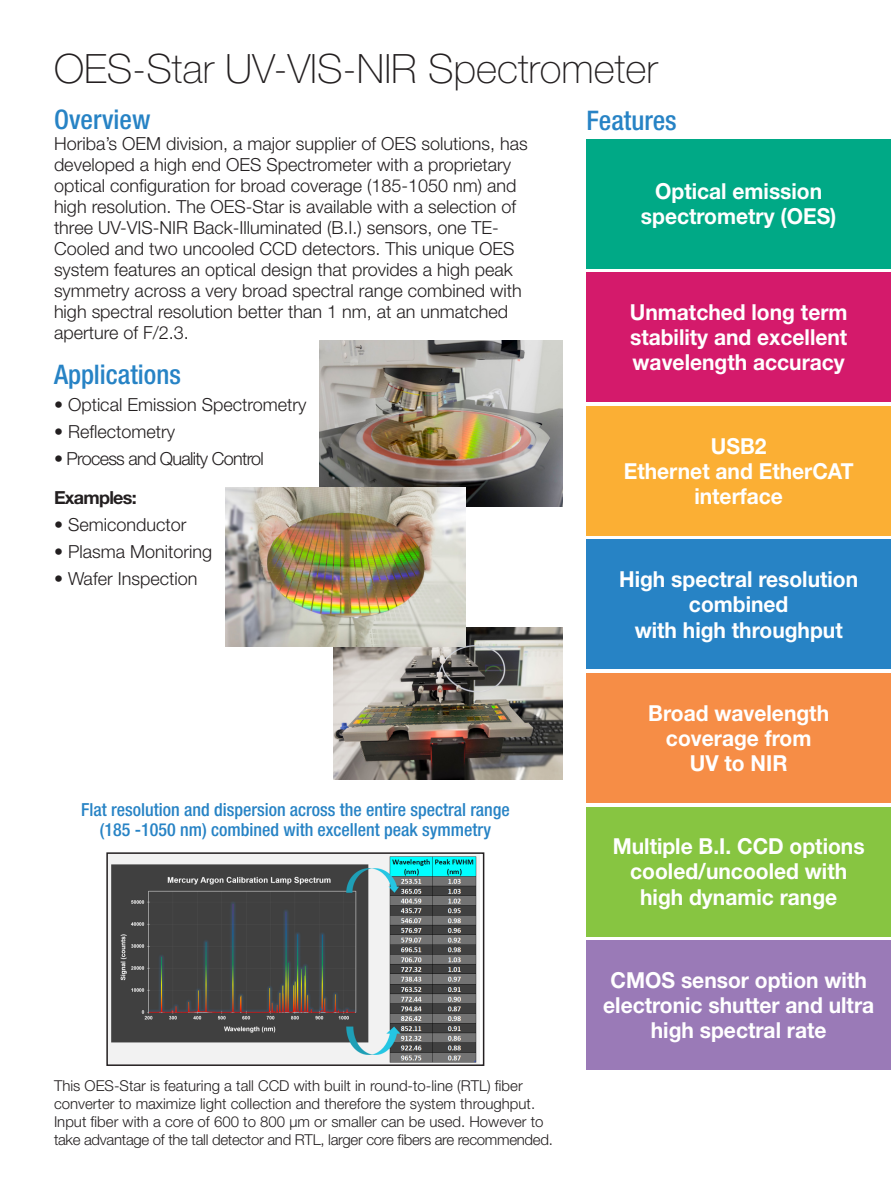
<style>
.page{position:relative;width:891px;height:1188px;background:#fff}
.page>*{position:absolute;margin:0;border:0;box-sizing:border-box;transform-origin:0 0}
.t1{font:100 40.5px "Helvetica Neue LT Std";color:#231f20}
.Paragraph_Style_1{font:500 condensed 27px "Helvetica Neue LT Std";color:#2783c5}
.Paragraph_Style_1-2{font:700 22.05px/25.2px "Helvetica Neue LT Std";color:#fff;text-align:center;scale:.95 1}
.Paragraph_Style_1-3{font:300 18px/21px "Helvetica Neue LT Std";color:#231f20}
.t2{font:500 condensed 18px "Helvetica Neue LT Std";color:#2783c5}
.Paragraph_Style_1-4{font:300 18px "Helvetica Neue LT Std";letter-spacing:-.04em;color:#231f20}
.Paragraph_Style_1-5{font:700 18px "Helvetica Neue LT Std";letter-spacing:-.04em;color:#231f20}
.Paragraph_Style_1-6{font:300 15px/18px "Helvetica Neue LT Std";color:#231f20}
.Paragraph_Style_1-7{font:300 15px "Helvetica Neue LT Std";letter-spacing:-.02em;color:#231f20}
</style>
<div class="page">
<div style="left:586px;top:540px;width:305px;height:129px;background:#2783c5"></div>
<div style="left:586px;top:139px;width:305px;height:129px;background:#00a986"></div>
<div style="left:586px;top:406px;width:305px;height:129px;background:#fbaf34"></div>
<div style="left:586px;top:273px;width:305px;height:129px;background:#d41a6b"></div>
<div style="left:586px;top:674px;width:305px;height:129px;background:#f68d46"></div>
<div style="left:586px;top:807px;width:305px;height:129px;background:#87c541"></div>
<div style="left:586px;top:940px;width:305px;height:129px;background:#9a7ab7"></div>
<img style="left:334px;top:627px;width:229px;height:152px">
<img style="left:320px;top:340px;width:243px;height:167px">
<img style="left:226px;top:487px;width:239px;height:160px">
<img style="left:109px;top:855px;width:370px;height:208px">
<div style="left:106px;top:852px;width:378px;height:214px;border:2px solid #231f20"></div>
<p class="t1" style="left:54px;top:45px;width:605px">OES-Star UV-VIS-NIR Spectrometer</p>
<p class="Paragraph_Style_1" style="left:54px;top:103px;width:98px">Overview</p>
<p class="Paragraph_Style_1-3" style="left:54px;top:133px;width:475px">Horiba’s OEM division, a major supplier of OES solutions, has developed a high end OES Spectrometer with a proprietary optical configuration for broad coverage (185-1050 nm) and high resolution. The OES-Star is available with a selection of three UV-VIS-NIR Back-Illuminated (B.I.) sensors, one TE-Cooled and two uncooled CCD detectors. This unique OES system features an optical design that provides a high peak symmetry across a very broad spectral range combined with high spectral resolution better than 1 nm, at an unmatched aperture of F/2.3.</p>
<p class="Paragraph_Style_1" style="left:54px;top:358px;width:128px">Applications</p>
<p class="Paragraph_Style_1-3" style="left:54px;top:394px;width:254px">• Optical Emission Spectrometry</p>
<p class="Paragraph_Style_1-3" style="left:54px;top:421px;width:123px">• Reflectometry</p>
<p class="Paragraph_Style_1-4" style="left:54px;top:448px;width:211px">• Process and Quality Control</p>
<p class="Paragraph_Style_1-5" style="left:54px;top:486px;width:84px">Examples:</p>
<p class="Paragraph_Style_1-3" style="left:54px;top:514px;width:134px">• Semiconductor</p>
<p class="Paragraph_Style_1-3" style="left:54px;top:541px;width:160px">• Plasma Monitoring</p>
<p class="Paragraph_Style_1-3" style="left:54px;top:568px;width:145px">• Wafer Inspection</p>
<p class="t2" style="left:81px;top:799px;width:430px">Flat resolution and dispersion across the entire spectral range</p>
<p class="t2" style="left:100px;top:819px;width:393px">(185 -1050 nm) combined with excellent peak symmetry</p>
<p class="Paragraph_Style_1-6" style="left:54px;top:1076px;width:483px">This OES-Star is featuring a tall CCD with built in round-to-line (RTL) fiber converter to maximize light collection and therefore the system throughput.</p>
<p class="Paragraph_Style_1-6" style="left:54px;top:1112px;width:491px">Input fiber with a core of 600 to 800 µm or smaller can be used. However to</p>
<p class="Paragraph_Style_1-7" style="left:54px;top:1130px;width:500px">take advantage of the tall detector and RTL, larger core fibers are recommended.</p>
<p class="Paragraph_Style_1" style="left:586px;top:104px;width:92px">Features</p>
<p class="Paragraph_Style_1-2" style="left:641px;top:178px;width:207px">Optical emission spectrometry (OES)</p>
<p class="Paragraph_Style_1-2" style="left:630px;top:299px;width:231px">Unmatched long term</p>
<p class="Paragraph_Style_1-2" style="left:630px;top:324px;width:230px;text-align:left">stability and excellent wavelength accuracy</p>
<p class="Paragraph_Style_1-2" style="left:711px;top:433px;width:60px">USB2</p>
<p class="Paragraph_Style_1-2" style="left:624px;top:458px;width:243px">Ethernet and EtherCAT interface</p>
<p class="Paragraph_Style_1-2" style="left:619px;top:566px;width:253px">High spectral resolution combined</p>
<p class="Paragraph_Style_1-2" style="left:635px;top:617px;width:221px">with high throughput</p>
<p class="Paragraph_Style_1-2" style="left:648px;top:700px;width:192px">Broad wavelength</p>
<p class="Paragraph_Style_1-2" style="left:666px;top:725px;width:155px">coverage from</p>
<p class="Paragraph_Style_1-2" style="left:690px;top:750px;width:104px">UV to NIR</p>
<p class="Paragraph_Style_1-2" style="left:613px;top:833px;width:267px">Multiple B.I. CCD options cooled/uncooled with</p>
<p class="Paragraph_Style_1-2" style="left:640px;top:884px;width:209px">high dynamic range</p>
<p class="Paragraph_Style_1-2" style="left:603px;top:967px;width:287px">CMOS sensor option with electronic shutter and ultra high spectral rate</p>
</div>
